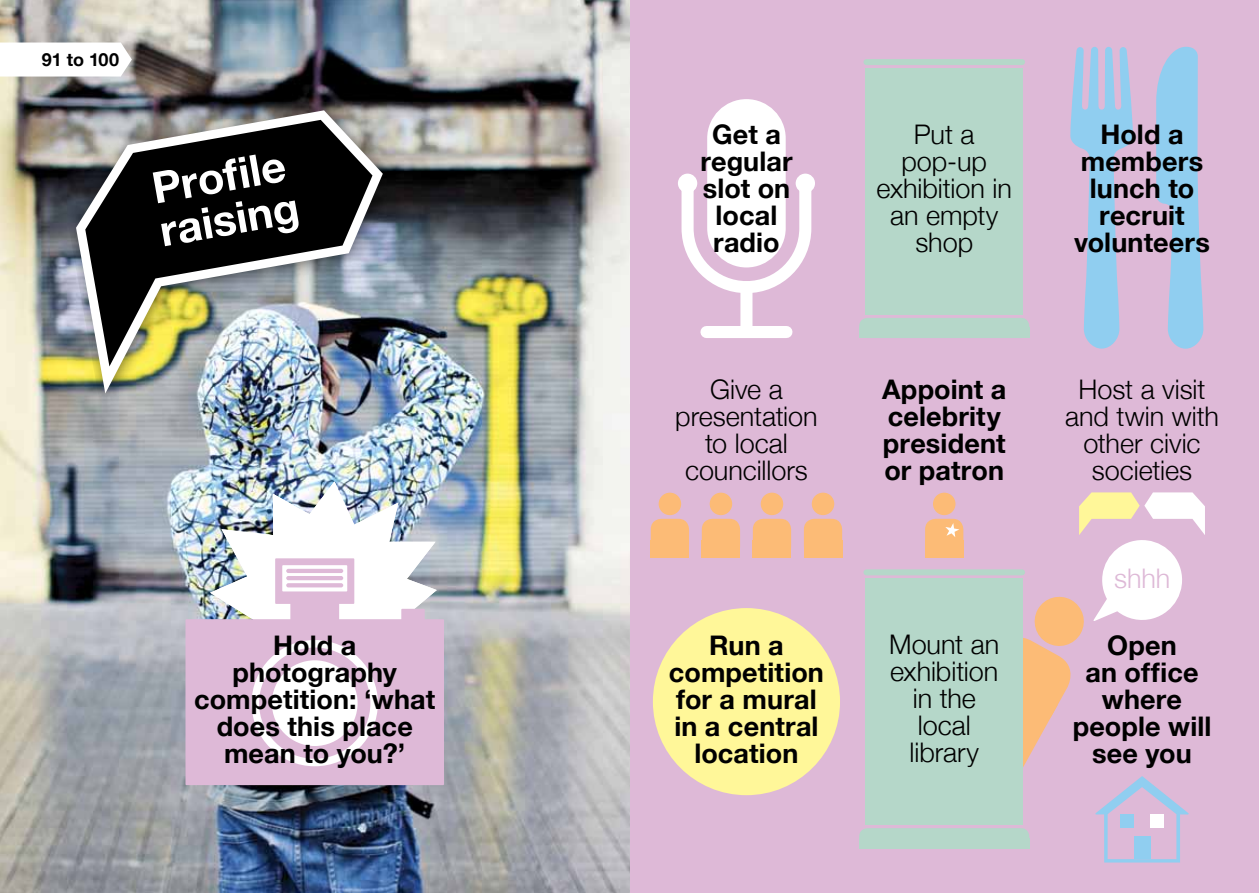
<style>
.page{position:relative;width:1259px;height:893px;background:#fff}
.page>*{position:absolute;margin:0;border:0;box-sizing:border-box;transform-origin:0 0}
.t1{font:700 43.5px/43.5px "Helvetica Neue";color:#fff}
.t2{font:700 27px/27px "Helvetica Neue";letter-spacing:.005em;color:#000;text-align:center}
.t3{font:300 27px/27px "Helvetica Neue";color:#000;text-align:center}
.t4{font:300 27px "Helvetica Neue";color:#deb9d7}
.t5{font:700 18px "Helvetica Neue";letter-spacing:-.01em;color:#000}
</style>
<div class="page">
<div style="left:629px;top:0;width:630px;height:893px;background:#deb9d7"></div>
<div style="left:865px;top:578px;width:158px;height:247px;background:#b5d7c9"></div>
<div style="left:866px;top:569px;width:156px;height:6px;background:#b5d7c9"></div>
<div style="left:859px;top:828px;width:170px;height:20px;background:#b5d7c9;border-radius:9px"></div>
<div style="left:859px;top:838px;width:170px;height:10px;background:#b5d7c9"></div>
<svg style="left:1070px;top:47px;width:62px;height:302px"></svg>
<svg style="left:1156px;top:47px;width:47px;height:302px"></svg>
<svg style="left:678px;top:172px;width:137px;height:127px"></svg>
<div style="left:707px;top:99px;width:78px;height:168px;background:#fff;border-radius:39px"></div>
<div style="left:740px;top:287px;width:12px;height:45px;background:#fff"></div>
<div style="left:706px;top:326px;width:80px;height:12px;background:#fff"></div>
<div style="left:678px;top:174px;width:19px;height:19px;background:#fff;border-radius:50%"></div>
<div style="left:795px;top:174px;width:20px;height:19px;background:#fff;border-radius:50%"></div>
<div style="left:865px;top:68px;width:158px;height:247px;background:#b5d7c9"></div>
<img style="left:0;top:0;width:629px;height:893px">
<div style="left:866px;top:59px;width:156px;height:6px;background:#b5d7c9"></div>
<div style="left:859px;top:318px;width:170px;height:20px;background:#b5d7c9;border-radius:9px"></div>
<div style="left:859px;top:328px;width:170px;height:10px;background:#b5d7c9"></div>
<div style="left:658px;top:492px;width:24px;height:24px;background:#fcbb76;border-radius:50%"></div>
<div style="left:657px;top:491px;width:25px;height:26px;border:2px solid #deb9d7;border-radius:50%"></div>
<div style="left:651px;top:519px;width:38px;height:38px;background:#fcbb76;border-radius:11px"></div>
<div style="left:651px;top:540px;width:38px;height:17px;background:#fcbb76"></div>
<div style="left:709px;top:492px;width:24px;height:24px;background:#fcbb76;border-radius:50%"></div>
<div style="left:708px;top:491px;width:25px;height:26px;border:2px solid #deb9d7;border-radius:50%"></div>
<div style="left:702px;top:519px;width:38px;height:38px;background:#fcbb76;border-radius:11px"></div>
<div style="left:702px;top:540px;width:38px;height:17px;background:#fcbb76"></div>
<div style="left:760px;top:492px;width:24px;height:24px;background:#fcbb76;border-radius:50%"></div>
<div style="left:759px;top:491px;width:25px;height:26px;border:2px solid #deb9d7;border-radius:50%"></div>
<div style="left:753px;top:519px;width:38px;height:38px;background:#fcbb76;border-radius:11px"></div>
<div style="left:753px;top:540px;width:38px;height:17px;background:#fcbb76"></div>
<div style="left:811px;top:492px;width:24px;height:24px;background:#fcbb76;border-radius:50%"></div>
<div style="left:810px;top:491px;width:26px;height:26px;border:2px solid #deb9d7;border-radius:50%"></div>
<div style="left:804px;top:519px;width:38px;height:38px;background:#fcbb76;border-radius:11px"></div>
<div style="left:804px;top:540px;width:38px;height:17px;background:#fcbb76"></div>
<svg style="left:932px;top:492px;width:24px;height:24px"></svg>
<div style="left:931px;top:491px;width:26px;height:26px;border:2px solid #deb9d7;border-radius:50%"></div>
<div style="left:925px;top:519px;width:38px;height:38px;background:#fcbb76;border-radius:11px"></div>
<div style="left:925px;top:540px;width:38px;height:17px;background:#fcbb76"></div>
<svg style="left:938px;top:492px;width:267px;height:370px"></svg>
<div style="left:1120px;top:814px;width:13px;height:14px;background:#90cef0"></div>
<div style="left:1150px;top:814px;width:14px;height:14px;background:#fff"></div>
<div style="left:1134px;top:837px;width:16px;height:22px;background:#90cef0"></div>
<div style="left:653px;top:608px;width:187px;height:187px;background:#fff799;border-radius:50%"></div>
<img style="left:210px;top:481px;width:227px;height:77px">
<svg style="left:185px;top:558px;width:259px;height:227px;fill:#deb9d7"></svg>
<div style="left:252px;top:640px;width:126px;height:126px;background:#fff;border-radius:50%"></div>
<svg style="left:259px;top:647px;width:111px;height:112px"></svg>
<svg style="left:282px;top:565px;width:65px;height:26px"></svg>
<hr style="left:286px;top:569px;width:57px;height:4px;background:#deb9d7;border-radius:2px">
<hr style="left:286px;top:576px;width:57px;height:4px;background:#deb9d7;border-radius:2px">
<hr style="left:286px;top:583px;width:57px;height:4px;background:#deb9d7;border-radius:2px">
<div style="left:63px;top:98px;width:333px;height:307px;background:#000;opacity:.5"></div>
<img style="left:76px;top:110px;width:307px;height:284px">
<img style="left:85px;top:120px;width:287px;height:246px">
<svg style="left:0;top:43px;width:132px;height:34px"></svg>
<p class="t5" style="left:42px;top:49px;width:79px">91 to 100</p>
<h1 class="t1" style="left:148px;top:166px;width:142px;rotate:-10deg">Profi le raising</h1>
<p class="t2" style="left:194px;top:631px;width:243px">Hold a photography competition: ‘what does this place mean to you?’</p>
<p class="t2" style="left:700px;top:121px;width:94px">Get a regular slot on local radio</p>
<p class="t3" style="left:675px;top:376px;width:144px">Give a presentation to local councillors</p>
<p class="t3" style="left:876px;top:120px;width:137px">Put a pop-up exhibition in an empty shop</p>
<p class="t2" style="left:882px;top:376px;width:126px;text-align:left">Appoint a celebrity president or patron</p>
<p class="t2" style="left:669px;top:631px;width:156px">Run a competition for a mural in a central location</p>
<p class="t3" style="left:889px;top:631px;width:112px">Mount an exhibition in the local library</p>
<p class="t2" style="left:1074px;top:121px;width:137px">Hold a members lunch to recruit volunteers</p>
<p class="t3" style="left:1065px;top:376px;width:155px">Host a visit and twin with other civic societies</p>
<p class="t4" style="left:1114px;top:562px;width:58px">shhh</p>
<p class="t2" style="left:1072px;top:631px;width:140px">Open<br>an office where people will see you</p>
</div>
